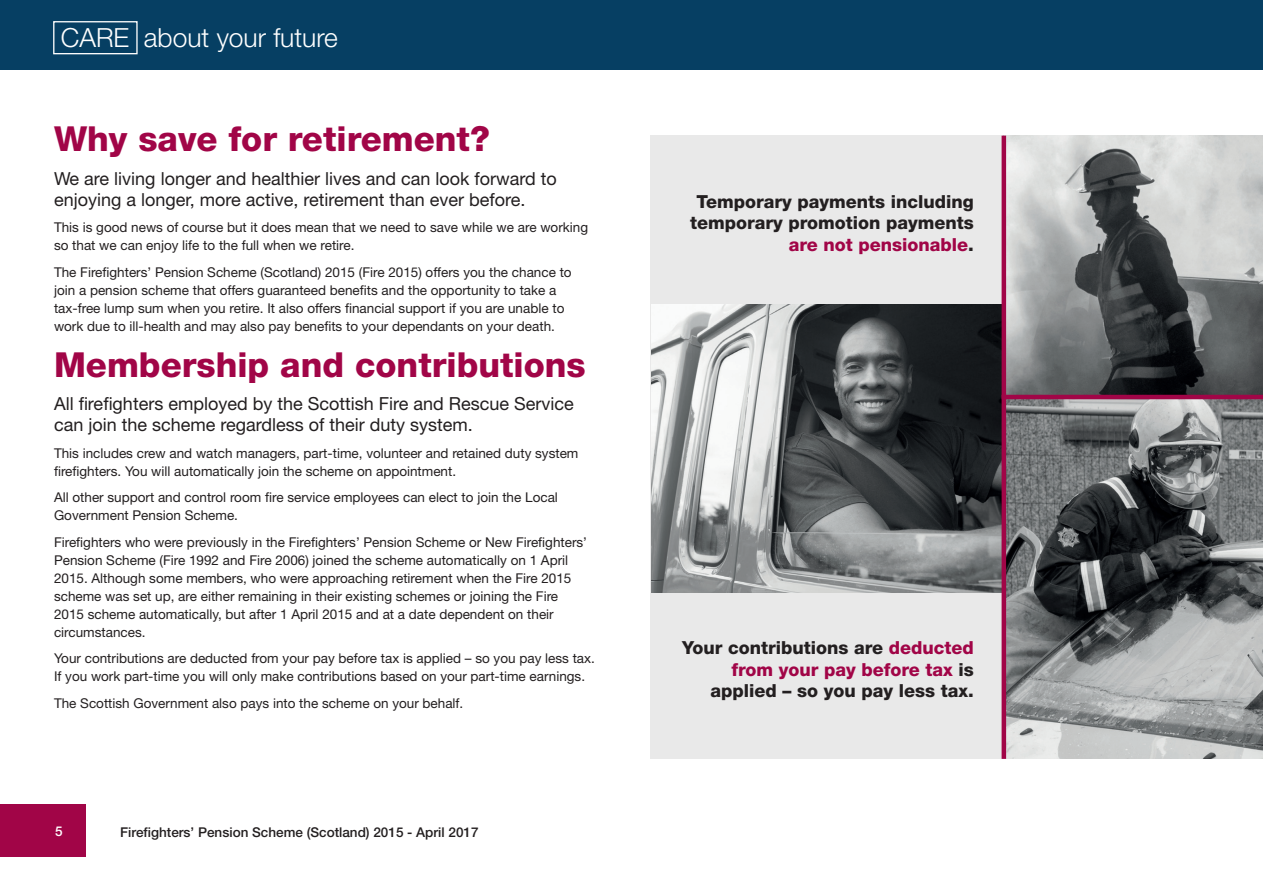
<style>
.page{position:relative;width:1263px;height:893px;background:#fff}
.page>*{position:absolute;margin:0;border:0;box-sizing:border-box;transform-origin:0 0}
.t1{font:800 34.5px "Helvetica Neue LT Std";color:#a10547}
.t2{font:300 26.4px "Helvetica Neue LT Std";color:#fff}
.t3{font:18px/21px "Helvetica Neue LT Std";color:#231f20}
.t4{font:800 18px/21.6px "Helvetica Neue LT Std";color:#231f20;text-align:right}
.t5{font:13.5px/18px "Helvetica Neue LT Std";color:#231f20}
.t6{font:500 13.5px "Helvetica Neue LT Std";color:#231f20}
.t7{font:500 13.5px "Helvetica Neue LT Std";color:#fff}
.s1{color:#a10547}
</style>
<div class="page">
<div style="left:0;top:0;width:1263px;height:70px;background:#063f63"></div>
<div style="left:53px;top:21px;width:85px;height:33px;border:1px solid #fff"></div>
<div style="left:0;top:805px;width:86px;height:52px;background:#a10547"></div>
<img style="left:1006px;top:136px;width:257px;height:259px">
<div style="left:650px;top:136px;width:354px;height:623px;background:#e9e9e9"></div>
<img style="left:651px;top:305px;width:350px;height:287px">
<img style="left:1006px;top:399px;width:257px;height:360px">
<hr style="left:1001px;top:395px;width:262px;height:4px;background:#a10547">
<div style="left:1001px;top:136px;width:5px;height:623px;background:#a10547"></div>
<h2 class="t2" style="left:61px;top:22px;width:279px">CARE about your future</h2>
<p class="t1" style="left:54px;top:118px;width:437px">Why save for retirement?</p>
<p class="t3" style="left:54px;top:168px;width:504px">We are living longer and healthier lives and can look forward to enjoying a longer, more active, retirement than ever before.</p>
<p class="t5" style="left:54px;top:218px;width:536px">This is good news of course but it does mean that we need to save while we are working so that we can enjoy life to the full when we retire.</p>
<p class="t5" style="left:54px;top:263px;width:519px">The Firefighters’ Pension Scheme (Scotland) 2015 (Fire 2015) offers you the chance to join a pension scheme that offers guaranteed benefits and the opportunity to take a tax-free lump sum when you retire. It also offers financial support if you are unable to work due to ill-health and may also pay benefits to your dependants on your death.</p>
<p class="t1" style="left:54px;top:344px;width:533px">Membership and contributions</p>
<p class="t3" style="left:54px;top:393px;width:521px">All firefighters employed by the Scottish Fire and Rescue Service can join the scheme regardless of their duty system.</p>
<p class="t5" style="left:54px;top:444px;width:526px">This includes crew and watch managers, part-time, volunteer and retained duty system firefighters. You will automatically join the scheme on appointment.</p>
<p class="t5" style="left:54px;top:488px;width:505px">All other support and control room fire service employees can elect to join the Local<br>Government Pension Scheme.</p>
<p class="t5" style="left:54px;top:533px;width:535px">Firefighters who were previously in the Firefighters’ Pension Scheme or New Firefighters’ Pension Scheme (Fire 1992 and Fire 2006) joined the scheme automatically on 1 April 2015. Although some members, who were approaching retirement when the Fire 2015 scheme was set up, are either remaining in their existing schemes or joining the Fire 2015 scheme automatically, but after 1 April 2015 and at a date dependent on their circumstances.</p>
<p class="t5" style="left:54px;top:649px;width:542px">Your contributions are deducted from your pay before tax is applied – so you pay less tax.<br>If you work part-time you will only make contributions based on your part-time earnings.</p>
<p class="t5" style="left:54px;top:694px;width:411px">The Scottish Government also pays into the scheme on your behalf.</p>
<p class="t7" style="left:55px;top:823px;width:9px">5</p>
<p class="t6" style="left:120px;top:824px;width:360px">Firefighters’ Pension Scheme (Scotland) 2015 - April 2017</p>
<p class="t4" style="left:690px;top:191px;width:285px">Temporary payments including temporary promotion payments <span class="s1">are not pensionable</span>.</p>
<p class="t4" style="left:682px;top:637px;width:293px">Your contributions are <span class="s1">deducted from your pay before tax</span> is applied – so you pay less tax.</p>
</div>
